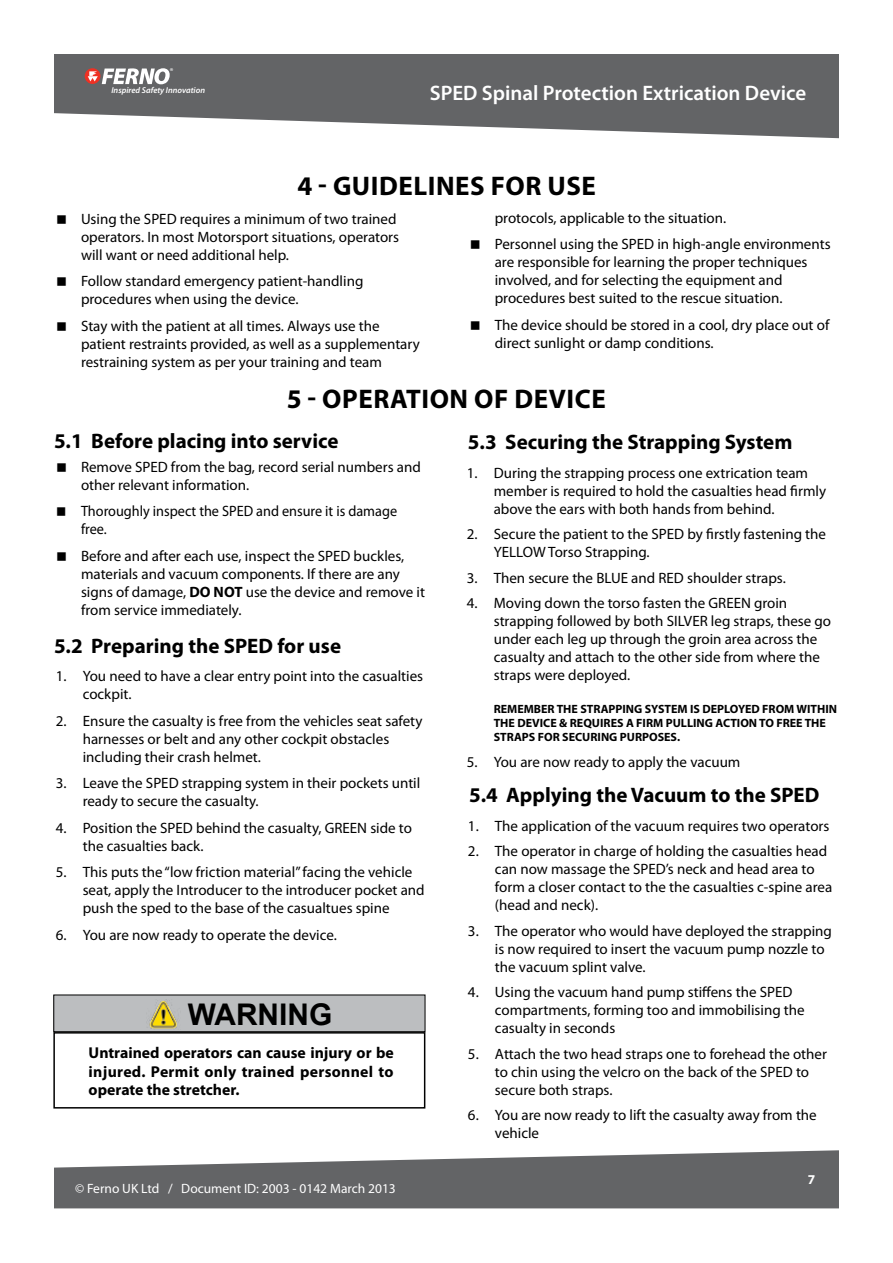
<style>
.page{position:relative;width:893px;height:1263px;background:#fff}
.page>*{position:absolute;margin:0;border:0;box-sizing:border-box;transform-origin:0 0}
.t1{font:700 29.85px "Arial";color:#000}
.t2{font:700 27px "Myriad Pro";letter-spacing:.02em;color:#000}
.t3{font:700 21px "Myriad Pro";color:#000}
.t4{font:600 21px "Myriad Pro";color:#fff}
.t5{font:700 15.75px/18.9px "Myriad Pro";letter-spacing:.02em;color:#000;text-align:justify}
.t6{font:15px/18px "Myriad Pro";color:#000}
.t7{font:15px/18px "Myriad Pro";color:#000;scale:.95 1}
.t8{font:13.5px "Myriad Pro";color:#fff}
.t9{font:700 13.5px "Myriad Pro";color:#fff}
.t10{font:700 12px/14.4px "Myriad Pro";color:#000}
.t11{font:italic 600 8.55px "Myriad Pro";color:#fff}
.t12{font:italic 8.55px "Myriad Pro";color:#fff}
.s1{font-weight:700}
</style>
<div class="page">
<svg style="left:54px;top:54px;width:785px;height:84px;fill:#636466"></svg>
<svg style="left:54px;top:1150px;width:785px;height:58px;fill:#636466"></svg>
<svg style="left:85px;top:68px;width:15px;height:16px"></svg>
<svg style="left:88px;top:68px;width:82px;height:16px"></svg>
<div style="left:54px;top:995px;width:371px;height:37px;background:#bcbec0"></div>
<div style="left:53px;top:994px;width:372px;height:38px;border:1px solid #000"></div>
<div style="left:53px;top:1032px;width:372px;height:76px;border:2px solid #000"></div>
<img style="left:149px;top:1001px;width:29px;height:28px">
<p class="t12" style="left:169px;top:66px;width:5px">®</p>
<p class="t11" style="left:111px;top:84px;width:95px">Inspired Safety Innovation</p>
<h3 class="t4" style="left:430px;top:80px;width:378px">SPED Spinal Protection Extrication Device</h3>
<h2 class="t2" style="left:298px;top:169px;width:300px">4 - GUIDELINES FOR USE</h2>
<p class="t6" style="left:81px;top:209px;width:320px">Using the SPED requires a minimum of two trained operators. In most Motorsport situations, operators will want or need additional help.</p>
<p class="t6" style="left:81px;top:272px;width:284px">Follow standard emergency patient-handling procedures when using the device.</p>
<p class="t6" style="left:81px;top:316px;width:340px">Stay with the patient at all times. Always use the patient restraints provided, as well as a supplementary restraining system as per your training and team</p>
<p class="t6" style="left:495px;top:204px;width:337px;line-height:26.5px">protocols, applicable to the situation.<br>Personnel using the SPED in high-angle environments</p>
<p class="t6" style="left:495px;top:253px;width:314px">are responsible for learning the proper techniques involved, and for selecting the equipment and procedures best suited to the rescue situation.</p>
<p class="t6" style="left:495px;top:316px;width:336px">The device should be stored in a cool, dry place out of direct sunlight or damp conditions.</p>
<h2 class="t2" style="left:287px;top:381px;width:320px">5 - OPERATION OF DEVICE</h2>
<h3 class="t3" style="left:54px;top:427px;width:286px">5.1 Before placing into service</h3>
<h3 class="t3" style="left:468px;top:428px;width:326px">5.3 Securing the Strapping System</h3>
<p class="t6" style="left:81px;top:457px;width:341px">Remove SPED from the bag, record serial numbers and other relevant information.</p>
<p class="t7" style="left:81px;top:502px;width:334px">Thoroughly inspect the SPED and ensure it is damage free.</p>
<p class="t6" style="left:81px;top:546px;width:345px">Before and after each use, inspect the SPED buckles, materials and vacuum components. If there are any signs of damage, <span class="s1">DO NOT</span> use the device and remove it from service immediately.</p>
<h3 class="t3" style="left:54px;top:632px;width:289px">5.2 Preparing the SPED for use</h3>
<p class="t6" style="left:83px;top:667px;width:342px;text-indent:-27px">1. You need to have a clear entry point into the casualties cockpit.</p>
<p class="t6" style="left:83px;top:711px;width:341px;text-indent:-27px">2. Ensure the casualty is free from the vehicles seat safety harnesses or belt and any other cockpit obstacles including their crash helmet.</p>
<p class="t6" style="left:83px;top:774px;width:339px;text-indent:-27px">3. Leave the SPED strapping system in their pockets until ready to secure the casualty.</p>
<p class="t6" style="left:83px;top:818px;width:331px;text-indent:-27px">4. Position the SPED behind the casualty, GREEN side to the casualties back.</p>
<p class="t6" style="left:83px;top:863px;width:343px;text-indent:-27px">5. This puts the “low friction material” facing the vehicle seat, apply the Introducer to the introducer pocket and push the sped to the base of the casualtues spine</p>
<p class="t6" style="left:56px;top:925px;width:283px">6. You are now ready to operate the device.</p>
<h1 class="t1" style="left:188px;top:994px;width:146px">WARNING</h1>
<p class="t5" style="left:89px;top:1042px;width:307px">Untrained operators can cause injury or be injured. Permit only trained personnel to operate the stretcher.</p>
<p class="t8" style="left:75px;top:1180px;width:322px">© Ferno UK Ltd / Document ID: 2003 - 0142 March 2013</p>
<p class="t6" style="left:494px;top:463px;width:334px;text-indent:-27px">1. During the strapping process one extrication team member is required to hold the casualties head firmly above the ears with both hands from behind.</p>
<p class="t6" style="left:494px;top:525px;width:334px;text-indent:-27px">2. Secure the patient to the SPED by firstly fastening the<br>YELLOW Torso Strapping.</p>
<p class="t6" style="left:467px;top:568px;width:321px">3. Then secure the BLUE and RED shoulder straps.</p>
<p class="t6" style="left:494px;top:594px;width:339px;text-indent:-27px">4. Moving down the torso fasten the GREEN groin strapping followed by both SILVER leg straps, these go under each leg up through the groin area across the casualty and attach to the other side from where the straps were deployed.</p>
<p class="t10" style="left:494px;top:701px;width:345px">REMEMBER THE STRAPPING SYSTEM IS DEPLOYED FROM WITHIN<br>THE DEVICE &amp; REQUIRES A FIRM PULLING ACTION TO FREE THE<br>STRAPS FOR SECURING PURPOSES.</p>
<p class="t6" style="left:467px;top:752px;width:275px">5. You are now ready to apply the vacuum</p>
<h3 class="t3" style="left:469px;top:781px;width:352px">5.4 Applying the Vacuum to the SPED</h3>
<p class="t6" style="left:468px;top:817px;width:363px">1. The application of the vacuum requires two operators</p>
<p class="t6" style="left:495px;top:842px;width:339px;text-indent:-27px">2. The operator in charge of holding the casualties head can now massage the SPED’s neck and head area to form a closer contact to the the casualties c-spine area (head and neck).</p>
<p class="t6" style="left:495px;top:921px;width:338px;text-indent:-27px">3. The operator who would have deployed the strapping is now required to insert the vacuum pump nozzle to the vacuum splint valve.</p>
<p class="t6" style="left:495px;top:983px;width:311px;text-indent:-27px">4. Using the vacuum hand pump stiffens the SPED compartments, forming too and immobilising the casualty in seconds</p>
<p class="t6" style="left:495px;top:1044px;width:334px;text-indent:-27px">5. Attach the two head straps one to forehead the other to chin using the velcro on the back of the SPED to secure both straps.</p>
<p class="t6" style="left:495px;top:1106px;width:323px;text-indent:-27px">6. You are now ready to lift the casualty away from the vehicle</p>
<p class="t9" style="left:808px;top:1170px;width:9px">7</p>
</div>
